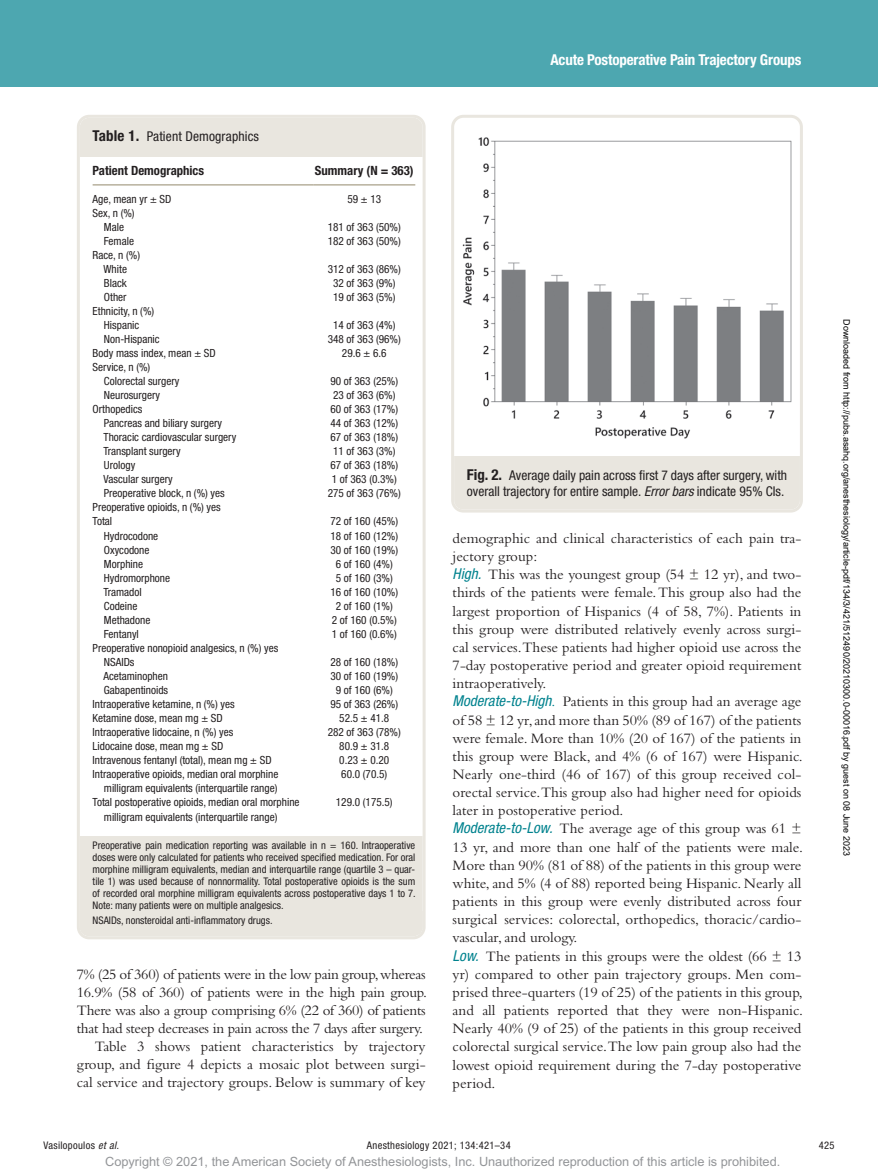
<style>
.page{position:relative;width:878px;height:1175px;background:#fff}
.page>*{position:absolute;margin:0;border:0;box-sizing:border-box;transform-origin:0 0}
.t1{font:15px/18.1px "Bembo Std";color:#231f20;text-align:right}
.t2{font:700 condensed 15px "Helvetica Neue LT Std";letter-spacing:-.01em;color:#fff}
.t3{font:condensed 13.5px/15.8px "Helvetica Neue LT Std";color:#231f20}
.t4{font:12.75px "Arial MT Std";color:#939598}
.t5{font:700 condensed 12.75px "Helvetica Neue LT Std";color:#231f20}
.t6{font:condensed 11.25px/14.1px "Helvetica Neue LT Std";color:#231f20}
.t7{font:condensed 10.5px/12px "Helvetica Neue LT Std";color:#231f20;text-align:justify}
.t8{font:condensed 10.5px "Helvetica Neue LT Std";letter-spacing:.03em;color:#231f20}
.t9{font:9px "Arial";color:#000}
.s1{font-weight:700;font-size:15px}
.s2{font-style:italic}
.s3{font-family:"Helvetica Neue LT Std";font-style:italic;font-stretch:condensed;color:#00828e}
.s4{color:#00828e}
</style>
<div class="page">
<div style="left:0;top:0;width:878px;height:86px;background:#4da7b0"></div>
<hr style="left:93px;top:184px;width:220px;height:1px;background:#9f967d">
<hr style="left:313px;top:184px;width:102px;height:1px;background:#9f967d">
<div style="left:80px;top:118px;width:342px;height:38px;background:#e9e6df"></div>
<div style="left:80px;top:836px;width:342px;height:98px;background:#e9e6df"></div>
<div style="left:80px;top:911px;width:342px;height:25px;background:#e9e6df"></div>
<div style="left:77px;top:115px;width:348px;height:824px;border:3px solid #e9e6df;border-radius:11px"></div>
<img style="left:462px;top:137px;width:330px;height:302px">
<div style="left:454px;top:457px;width:345px;height:52px;background:#e9e6df"></div>
<div style="left:451px;top:115px;width:351px;height:397px;border:3px solid #e9e6df;border-radius:11px"></div>
<p class="t2" style="left:550px;top:51px;width:252px">Acute Postoperative Pain Trajectory Groups</p>
<p class="t3" style="left:93px;top:128px;width:168px"><span class="s1">Table 1.</span> Patient Demographics</p>
<p class="t5" style="left:93px;top:163px;width:113px">Patient Demographics</p>
<p class="t5" style="left:315px;top:163px;width:100px">Summary (N = 363)</p>
<p class="t6" style="left:93px;top:191px;width:80px">Age, mean yr ± SD</p>
<p class="t6" style="left:347px;top:191px;width:35px">59 ± 13</p>
<p class="t6" style="left:93px;top:206px;width:44px;text-align:center">Sex, n (%)<br>Male</p>
<p class="t6" style="left:327px;top:220px;width:75px">181 of 363 (50%)</p>
<p class="t6" style="left:104px;top:234px;width:32px">Female</p>
<p class="t6" style="left:327px;top:234px;width:75px">182 of 363 (50%)</p>
<p class="t6" style="left:93px;top:248px;width:49px;text-align:center">Race, n (%)<br>White</p>
<p class="t6" style="left:327px;top:262px;width:75px">312 of 363 (86%)</p>
<p class="t6" style="left:104px;top:276px;width:24px">Black</p>
<p class="t6" style="left:333px;top:276px;width:64px">32 of 363 (9%)</p>
<p class="t6" style="left:104px;top:290px;width:24px">Other</p>
<p class="t6" style="left:333px;top:290px;width:64px">19 of 363 (5%)</p>
<p class="t6" style="left:93px;top:304px;width:63px;text-align:center">Ethnicity, n (%)<br>Hispanic</p>
<p class="t6" style="left:333px;top:318px;width:64px">14 of 363 (4%)</p>
<p class="t6" style="left:104px;top:332px;width:57px">Non-Hispanic</p>
<p class="t6" style="left:327px;top:332px;width:75px">348 of 363 (96%)</p>
<p class="t6" style="left:93px;top:346px;width:125px">Body mass index, mean ± SD</p>
<p class="t6" style="left:342px;top:346px;width:46px">29.6 ± 6.6</p>
<p class="t6" style="left:93px;top:360px;width:88px">Service, n (%)<br>Colorectal surgery</p>
<p class="t6" style="left:330px;top:374px;width:69px">90 of 363 (25%)</p>
<p class="t6" style="left:104px;top:388px;width:58px">Neurosurgery</p>
<p class="t6" style="left:333px;top:388px;width:64px">23 of 363 (6%)</p>
<p class="t6" style="left:93px;top:402px;width:51px">Orthopedics</p>
<p class="t6" style="left:330px;top:402px;width:69px">60 of 363 (17%)</p>
<p class="t6" style="left:104px;top:416px;width:120px">Pancreas and biliary surgery</p>
<p class="t6" style="left:330px;top:416px;width:69px">44 of 363 (12%)</p>
<p class="t6" style="left:103px;top:430px;width:134px">Thoracic cardiovascular surgery</p>
<p class="t6" style="left:330px;top:430px;width:69px">67 of 363 (18%)</p>
<p class="t6" style="left:103px;top:444px;width:79px">Transplant surgery</p>
<p class="t6" style="left:333px;top:444px;width:64px">11 of 363 (3%)</p>
<p class="t6" style="left:104px;top:458px;width:33px">Urology</p>
<p class="t6" style="left:330px;top:458px;width:69px">67 of 363 (18%)</p>
<p class="t6" style="left:103px;top:472px;width:71px">Vascular surgery</p>
<p class="t6" style="left:332px;top:472px;width:67px">1 of 363 (0.3%)</p>
<p class="t6" style="left:104px;top:486px;width:122px">Preoperative block, n (%) yes</p>
<p class="t6" style="left:327px;top:486px;width:75px">275 of 363 (76%)</p>
<p class="t6" style="left:93px;top:500px;width:130px">Preoperative opioids, n (%) yes<br>Total</p>
<p class="t6" style="left:330px;top:514px;width:69px">72 of 160 (45%)</p>
<p class="t6" style="left:104px;top:528px;width:56px">Hydrocodone</p>
<p class="t6" style="left:330px;top:528px;width:69px">18 of 160 (12%)</p>
<p class="t6" style="left:104px;top:542px;width:47px">Oxycodone</p>
<p class="t6" style="left:330px;top:542px;width:69px">30 of 160 (19%)</p>
<p class="t6" style="left:104px;top:556px;width:41px">Morphine</p>
<p class="t6" style="left:336px;top:556px;width:58px">6 of 160 (4%)</p>
<p class="t6" style="left:104px;top:570px;width:68px">Hydromorphone</p>
<p class="t6" style="left:336px;top:570px;width:58px">5 of 160 (3%)</p>
<p class="t6" style="left:103px;top:584px;width:40px">Tramadol</p>
<p class="t6" style="left:330px;top:584px;width:69px">16 of 160 (10%)</p>
<p class="t6" style="left:93px;top:598px;width:46px">Codeine</p>
<p class="t6" style="left:336px;top:598px;width:58px">2 of 160 (1%)</p>
<p class="t6" style="left:104px;top:612px;width:48px">Methadone</p>
<p class="t6" style="left:332px;top:612px;width:67px">2 of 160 (0.5%)</p>
<p class="t6" style="left:104px;top:626px;width:37px">Fentanyl</p>
<p class="t6" style="left:332px;top:626px;width:67px">1 of 160 (0.6%)</p>
<p class="t6" style="left:104px;top:640px;width:176px;text-indent:-11px">Preoperative nonopioid analgesics, n (%) yes<br>NSAIDs</p>
<p class="t6" style="left:330px;top:654px;width:69px">28 of 160 (18%)</p>
<p class="t6" style="left:103px;top:668px;width:66px">Acetaminophen</p>
<p class="t6" style="left:330px;top:668px;width:69px">30 of 160 (19%)</p>
<p class="t6" style="left:104px;top:683px;width:66px">Gabapentinoids</p>
<p class="t6" style="left:336px;top:683px;width:58px">9 of 160 (6%)</p>
<p class="t6" style="left:93px;top:697px;width:144px">Intraoperative ketamine, n (%) yes</p>
<p class="t6" style="left:330px;top:697px;width:69px">95 of 363 (26%)</p>
<p class="t6" style="left:93px;top:711px;width:131px">Ketamine dose, mean mg ± SD</p>
<p class="t6" style="left:339px;top:711px;width:51px">52.5 ± 41.8</p>
<p class="t6" style="left:93px;top:725px;width:142px">Intraoperative lidocaine, n (%) yes</p>
<p class="t6" style="left:327px;top:725px;width:75px">282 of 363 (78%)</p>
<p class="t6" style="left:93px;top:739px;width:132px">Lidocaine dose, mean mg ± SD</p>
<p class="t6" style="left:339px;top:739px;width:51px">80.9 ± 31.8</p>
<p class="t6" style="left:93px;top:753px;width:180px">Intravenous fentanyl (total), mean mg ± SD</p>
<p class="t6" style="left:339px;top:753px;width:51px">0.23 ± 0.20</p>
<p class="t6" style="left:93px;top:767px;width:187px;text-align:right">Intraoperative opioids, median oral morphine milligram equivalents (interquartile range)</p>
<p class="t6" style="left:341px;top:767px;width:47px">60.0 (70.5)</p>
<p class="t6" style="left:104px;top:795px;width:197px;text-indent:-11px">Total postoperative opioids, median oral morphine milligram equivalents (interquartile range)</p>
<p class="t6" style="left:336px;top:795px;width:58px">129.0 (175.5)</p>
<p class="t7" style="left:93px;top:838px;width:324px">Preoperative pain medication reporting was available in n = 160. Intraoperative doses were only calculated for patients who received specified medication. For oral morphine milligram equivalents, median and interquartile range (quartile 3 – quar&shy;tile 1) was used because of nonnormality. Total postoperative opioids is the sum of recorded oral morphine milligram equivalents across postoperative days 1 to 7.<br>Note: many patients were on multiple analgesics.</p>
<p class="t7" style="left:93px;top:913px;width:181px">NSAIDs, nonsteroidal anti-inflammatory drugs.</p>
<p class="t1" style="left:77px;top:965px;width:352px">7% (25 of 360) of patients were in the low pain group, whereas 16.9% (58 of 360) of patients were in the high pain group.<br>There was also a group comprising 6% (22 of 360) of patients that had steep decreases in pain across the 7 days after surgery.<br>Table 3 shows patient characteristics by trajectory group, and figure 4 depicts a mosaic plot between surgi&shy;cal service and trajectory groups. Below is summary of key</p>
<p class="t3" style="left:467px;top:467px;width:322px"><span class="s1">Fig. 2.</span> Average daily pain across first 7 days after surgery, with overall trajectory for entire sample. <span class="s2">Error bars</span> indicate 95% CIs.</p>
<p class="t1" style="left:452px;top:529px;width:352px;text-align:left">demographic and clinical characteristics of each pain tra&shy;jectory group:<br><span class="s3">High.</span> This was the youngest group (54 ± 12 yr), and two&shy;thirds of the patients were female. This group also had the largest proportion of Hispanics (4 of 58, 7%). Patients in this group were distributed relatively evenly across surgi&shy;cal services.These patients had higher opioid use across the 7-day postoperative period and greater opioid requirement intraoperatively.<br><span class="s3">Moderate-to-High</span><span class="s4">.</span> Patients in this group had an average age of 58 ± 12 yr, and more than 50% (89 of 167) of the patients were female. More than 10% (20 of 167) of the patients in this group were Black, and 4% (6 of 167) were Hispanic.<br>Nearly one-third (46 of 167) of this group received col&shy;orectal service.This group also had higher need for opioids later in postoperative period.<br><span class="s3">Moderate-to-Low.</span> The average age of this group was 61 ± 13 yr, and more than one half of the patients were male.<br>More than 90% (81 of 88) of the patients in this group were white, and 5% (4 of 88) reported being Hispanic. Nearly all patients in this group were evenly distributed across four surgical services: colorectal, orthopedics, thoracic/cardio&shy;vascular, and urology.<br><span class="s3">Low.</span> The patients in this groups were the oldest (66 ± 13 yr) compared to other pain trajectory groups. Men com&shy;prised three-quarters (19 of 25) of the patients in this group, and all patients reported that they were non-Hispanic.<br>Nearly 40% (9 of 25) of the patients in this group received colorectal surgical service.The low pain group also had the lowest opioid requirement during the 7-day postoperative period.</p>
<p class="t9" style="left:850px;top:319px;width:538px;rotate:90deg">Downloaded from http://pubs.asahq.org/anesthesiology/article-pdf/134/3/421/512490/20210300.0-00016.pdf by guest on 08 June 2023</p>
<p class="t8" style="left:44px;top:1139px;width:77px">Vasilopoulos <span class="s2">et al.</span></p>
<p class="t8" style="left:367px;top:1139px;width:145px">Anesthesiology 2021; 134:421–34</p>
<p class="t7" style="left:818px;top:1139px;width:17px">425</p>
<p class="t4" style="left:105px;top:1154px;width:676px">Copyright © 2021, the American Society of Anesthesiologists, Inc. Unauthorized reproduction of this article is prohibited.</p>
</div>
